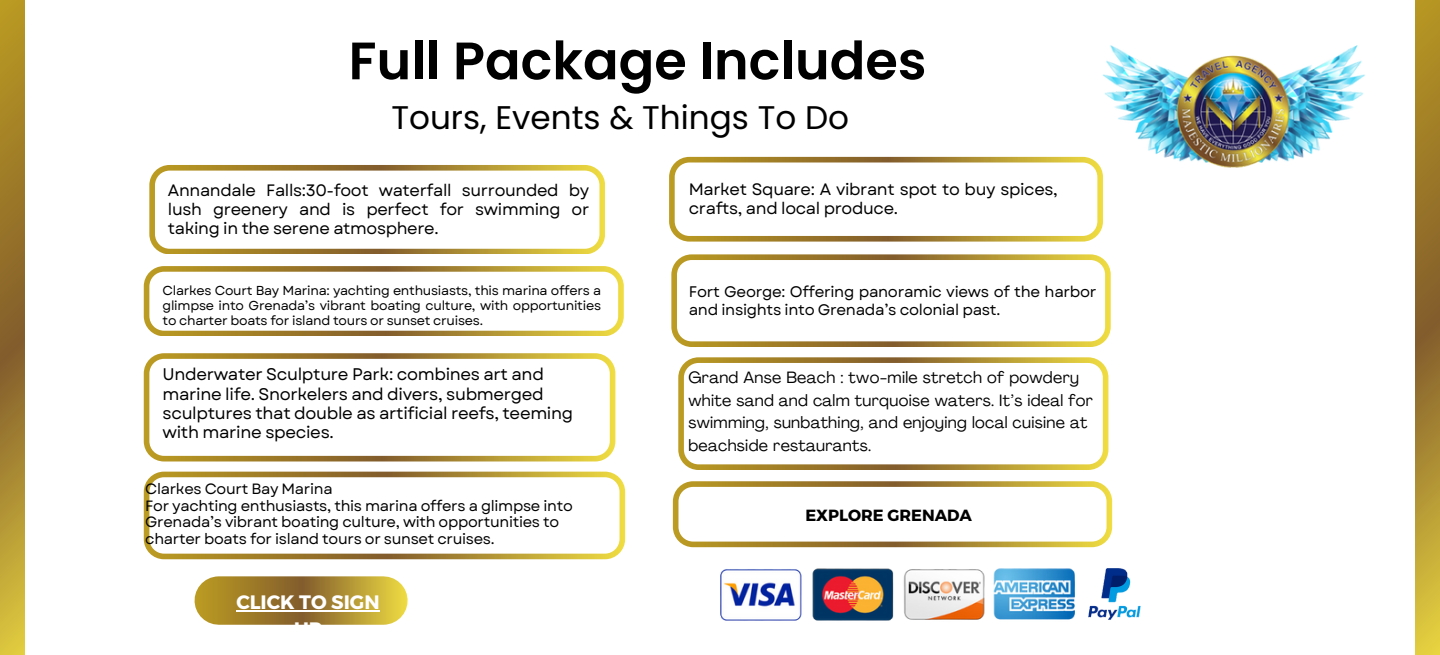
<style>
.page{position:relative;width:1440px;height:655px;background:#fff}
.page>*{position:absolute;margin:0;border:0;box-sizing:border-box;transform-origin:0 0}
.t1{font:600 52.65px "Poppins";color:#000}
.t2{font:32.7px "Poppins";color:#000}
.t3{font:700 19.5px/27px "Montserrat";color:#fff;text-align:center}
.t4{font:16.8px/19.2px "Garet";letter-spacing:-.02em;color:#000}
.t5{font:16.5px/19.2px "Garet";letter-spacing:-.02em;color:#000;text-align:justify}
.t6{font:16.2px/22.5px "Agrandir";letter-spacing:.02em;color:#000}
.t7{font:700 16.2px "Montserrat";color:#000}
.t8{font:15.3px/18px "Garet";letter-spacing:-.02em;color:#000}
.t9{font:14.85px/16.8px "Garet";letter-spacing:-.02em;color:#000}
.t10{font:12.9px/15.1px "Garet";letter-spacing:-.02em;color:#000;text-align:justify}
</style>
<div class="page">
<svg style="left:149px;top:165px;width:456px;height:89px"></svg>
<svg style="left:144px;top:266px;width:480px;height:70px"></svg>
<svg style="left:144px;top:353px;width:471px;height:108px"></svg>
<svg style="left:144px;top:471px;width:481px;height:88px"></svg>
<svg style="left:669px;top:157px;width:434px;height:84px"></svg>
<svg style="left:671px;top:254px;width:440px;height:93px"></svg>
<svg style="left:678px;top:357px;width:430px;height:113px"></svg>
<svg style="left:673px;top:481px;width:439px;height:66px"></svg>
<svg style="left:0;top:0;width:25px;height:655px;background:#a6862d"></svg>
<svg style="left:1415px;top:0;width:25px;height:655px;background:#a8882e"></svg>
<img style="left:1086px;top:45px;width:279px;height:170px">
<svg style="left:219px;top:576px;width:164px;height:49px;background:#a48534"></svg>
<hr style="left:236px;top:610px;width:144px;height:1px;background:#fff">
<img style="left:1088px;top:568px;width:53px;height:52px">
<img style="left:720px;top:542px;width:354px;height:79px">
<p class="t1" style="left:349px;top:24px;width:579px">Full Package Includes</p>
<h1 class="t2" style="left:391px;top:95px;width:459px">Tours, Events &amp; Things To Do</h1>
<p class="t5" style="left:168px;top:180px;width:423px">Annandale Falls:30-foot waterfall surrounded by lush greenery and is perfect for swimming or taking in the serene atmosphere.</p>
<p class="t10" style="left:163px;top:282px;width:440px">Clarkes Court Bay Marina: yachting enthusiasts, this marina offers a glimpse into Grenada’s vibrant boating culture, with opportunities to charter boats for island tours or sunset cruises.</p>
<p class="t4" style="left:163px;top:365px;width:412px">Underwater Sculpture Park: combines art and marine life. Snorkelers and divers, submerged sculptures that double as artificial reefs, teeming with marine species.</p>
<h6 class="t9" style="left:145px;top:480px;width:429px">Clarkes Court Bay Marina<br>For yachting enthusiasts, this marina offers a glimpse into Grenada’s vibrant boating culture, with opportunities to charter boats for island tours or sunset cruises.</h6>
<p class="t3" style="left:236px;top:588px;width:145px">CLICK TO SIGN<br>UP</p>
<p class="t5" style="left:689px;top:179px;width:370px">Market Square: A vibrant spot to buy spices, crafts, and local produce.</p>
<h5 class="t8" style="left:689px;top:282px;width:409px">Fort George: Offering panoramic views of the harbor and insights into Grenada’s colonial past.</h5>
<h2 class="t6" style="left:688px;top:368px;width:406px">Grand Anse Beach : two-mile stretch of powdery white sand and calm turquoise waters. It’s ideal for swimming, sunbathing, and enjoying local cuisine at beachside restaurants.</h2>
<h3 class="t7" style="left:805px;top:505px;width:168px">EXPLORE GRENADA</h3>
</div>
